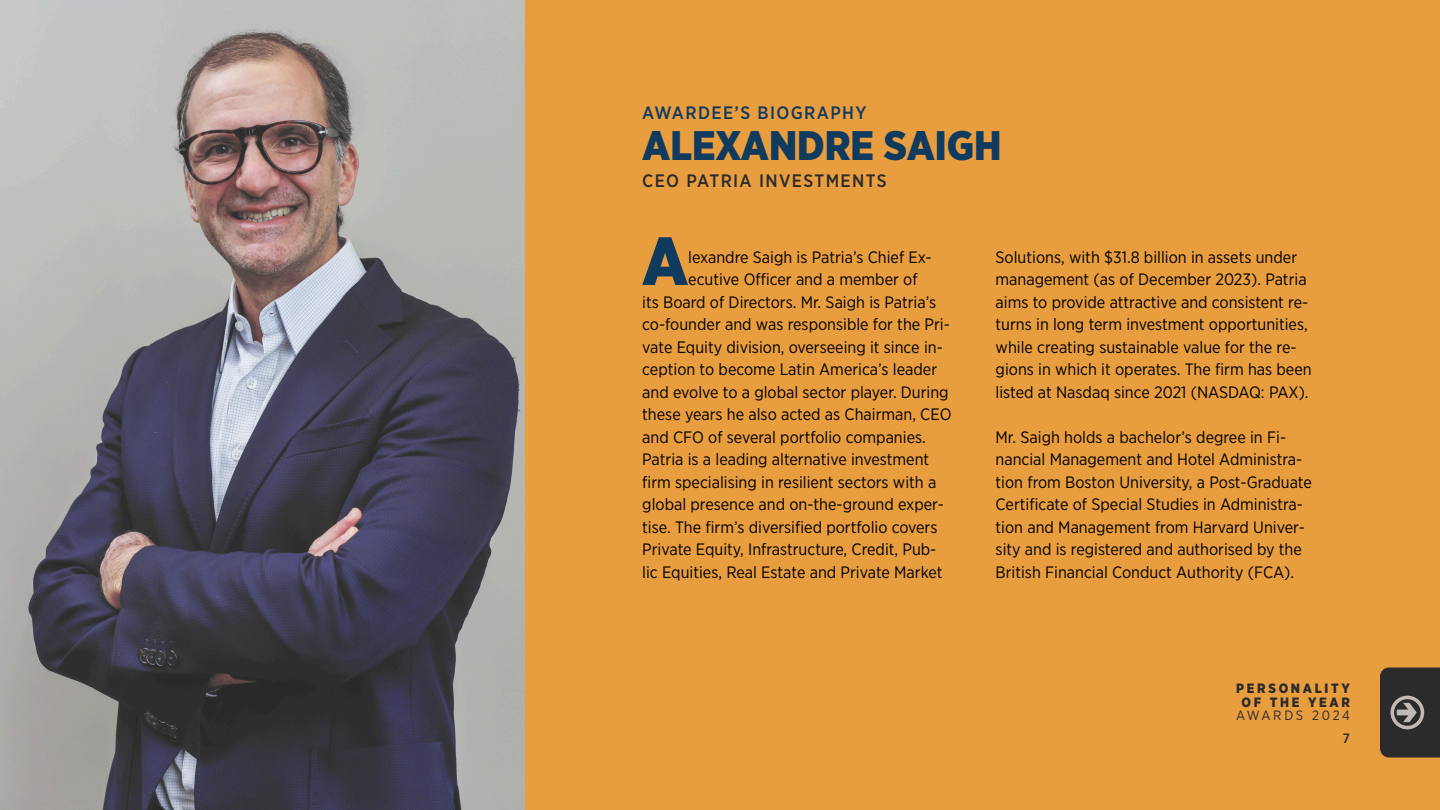
<style>
.page{position:relative;width:1440px;height:810px;background:#fff}
.page>*{position:absolute;margin:0;border:0;box-sizing:border-box;transform-origin:0 0}
.first{font:900 67.8px "Gotham Narrow";color:#103b5e}
.t1{font:900 41.25px "Gotham Narrow";color:#103b5e}
.t2{font:500 18px "Gotham Narrow";letter-spacing:.075em;color:#2b2b2b}
.t3{font:500 18px "Gotham Narrow";letter-spacing:.075em;color:#103b5e}
.first-2{font:16.5px/22.5px "Gotham Narrow";color:#000}
.corpo{font:16.5px/22.5px "Gotham Narrow";color:#000}
.t4{font:900 13.5px/13.5px "Gotham Narrow";letter-spacing:.2em;color:#2b2b2b;text-align:center}
.t5{font:13.5px "Gotham Narrow";letter-spacing:.19em;color:#2b2b2b}
.t6{font:500 13.5px "Gotham Narrow";color:#2b2b2b}
</style>
<div class="page">
<div style="left:0;top:0;width:1440px;height:810px;background:linear-gradient(to bottom,#e89d3f,#e89d3f)"></div>
<img style="left:0;top:0;width:524px;height:810px">
<svg style="left:1380px;top:668px;width:60px;height:90px"></svg>
<p class="t3" style="left:642px;top:102px;width:226px">AWARDEE’S BIOGRAPHY</p>
<p class="t1" style="left:642px;top:119px;width:361px">ALEXANDRE SAIGH</p>
<p class="t2" style="left:642px;top:169px;width:246px">CEO PATRIA INVESTMENTS</p>
<p class="first" style="left:642px;top:216px;width:48px">A</p>
<p class="first-2" style="left:688px;top:245px;width:245px">lexandre Saigh is Patria’s Chief Ex-</p>
<p class="first-2" style="left:688px;top:268px;width:231px">ecutive Officer and a member of</p>
<p class="first-2" style="left:642px;top:290px;width:295px">its Board of Directors. Mr. Saigh is Patria’s</p>
<p class="first-2" style="left:642px;top:313px;width:309px">co-founder and was responsible for the Pri-</p>
<p class="first-2" style="left:642px;top:335px;width:302px">vate Equity division, overseeing it since in-</p>
<p class="first-2" style="left:642px;top:358px;width:296px">ception to become Latin America’s leader</p>
<p class="first-2" style="left:642px;top:380px;width:308px">and evolve to a global sector player. During</p>
<p class="first-2" style="left:642px;top:403px;width:311px">these years he also acted as Chairman, CEO</p>
<p class="first-2" style="left:642px;top:425px;width:285px">and CFO of several portfolio companies.</p>
<p class="first-2" style="left:642px;top:448px;width:289px">Patria is a leading alternative investment</p>
<p class="first-2" style="left:642px;top:470px;width:296px">firm specialising in resilient sectors with a</p>
<p class="first-2" style="left:642px;top:493px;width:303px">global presence and on-the-ground exper-</p>
<p class="first-2" style="left:642px;top:515px;width:297px">tise. The firm’s diversified portfolio covers</p>
<p class="first-2" style="left:642px;top:538px;width:296px">Private Equity, Infrastructure, Credit, Pub-</p>
<p class="first-2" style="left:642px;top:560px;width:302px">lic Equities, Real Estate and Private Market</p>
<p class="first-2" style="left:996px;top:245px;width:318px">Solutions, with $31.8 billion in assets under management (as of December 2023). Patria aims to provide attractive and consistent re&shy;turns in long term investment opportunities, while creating sustainable value for the re&shy;gions in which it operates. The firm has been listed at Nasdaq since 2021 (NASDAQ: PAX).</p>
<p class="corpo" style="left:996px;top:425px;width:318px">Mr. Saigh holds a bachelor’s degree in Fi&shy;nancial Management and Hotel Administra&shy;tion from Boston University, a Post-Graduate Certificate of Special Studies in Administra&shy;tion and Management from Harvard Univer&shy;sity and is registered and authorised by the British Financial Conduct Authority (FCA).</p>
<p class="t4" style="left:1236px;top:681px;width:115px">PERSONALITY<br>OF THE YEAR</p>
<p class="t5" style="left:1236px;top:707px;width:115px">AWARDS 2024</p>
<p class="t6" style="left:1343px;top:729px;width:9px">7</p>
</div>
